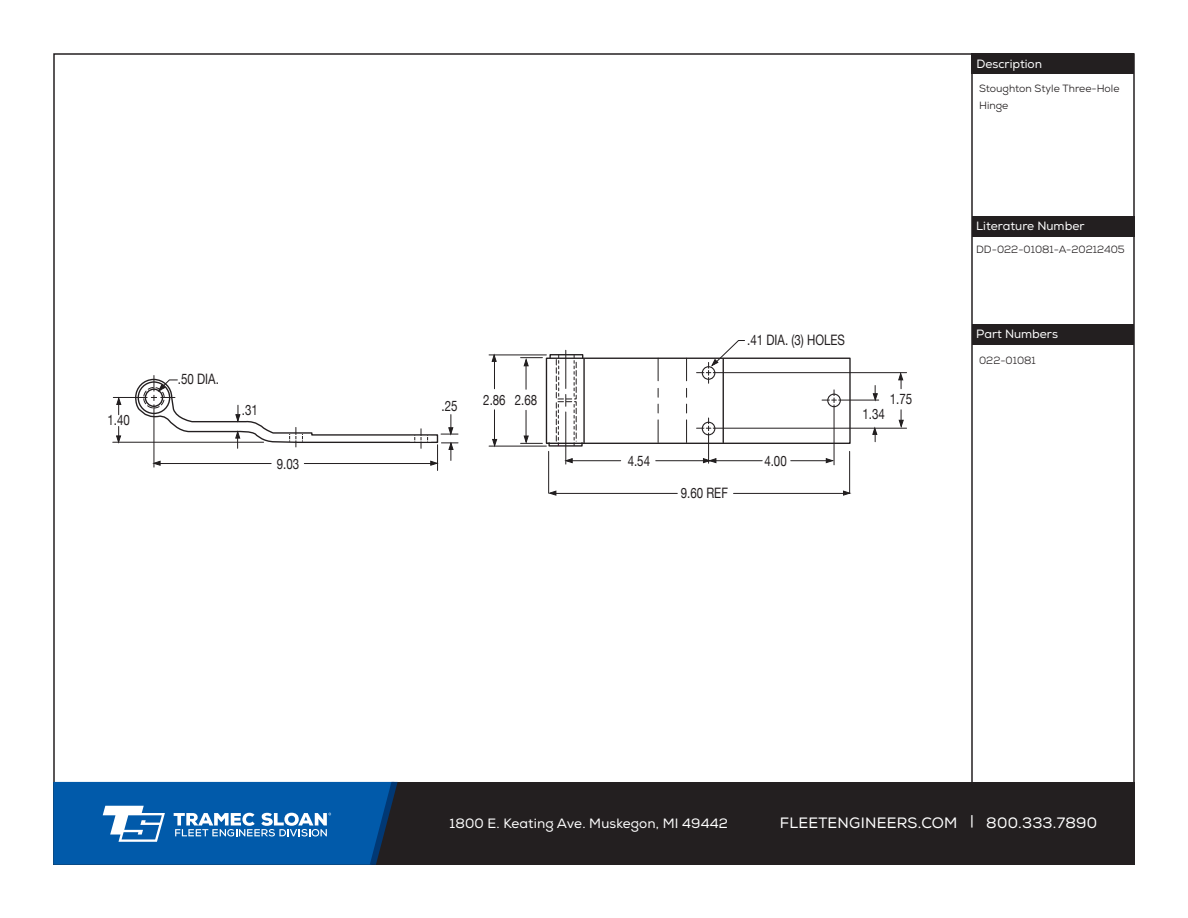
<style>
.page{position:relative;width:1188px;height:918px;background:#fff}
.page>*{position:absolute;margin:0;border:0;box-sizing:border-box;transform-origin:0 0}
.t1{font:15px "Nexa";letter-spacing:.015em;color:#fff}
.t2{font:14.4px "Helvetica Neue";color:#231f20;scale:.8 1}
.t3{font:13.5px "Nexa";letter-spacing:.01em;color:#fff}
.t4{font:12px "Nexa";color:#fff}
.t5{font:10.5px/16.5px "Nexa";color:#231f20}
</style>
<div class="page">
<div style="left:53px;top:782px;width:1082px;height:83px;background:#231f20"></div>
<svg style="left:53px;top:782px;width:345px;height:83px"></svg>
<hr style="left:971px;top:55px;width:2px;height:734px;background:#231f20">
<div style="left:971px;top:53px;width:163px;height:21px;background:#231f20"></div>
<div style="left:972px;top:216px;width:163px;height:20px;background:#231f20"></div>
<div style="left:973px;top:324px;width:161px;height:20px;background:#231f20"></div>
<hr style="left:113px;top:397px;width:62px;height:1px;background:#231f20">
<svg style="left:826px;top:458px;width:7px;height:5px"></svg>
<svg style="left:566px;top:458px;width:6px;height:5px"></svg>
<svg style="left:703px;top:458px;width:13px;height:5px"></svg>
<div style="left:702px;top:422px;width:13px;height:13px;border:1px solid #231f20;border-radius:50%"></div>
<hr style="left:697px;top:428px;width:210px;height:1px;background:#231f20">
<hr style="left:708px;top:418px;width:1px;height:45px;background:#231f20">
<div style="left:702px;top:366px;width:13px;height:14px;border:1px solid #231f20;border-radius:50%"></div>
<hr style="left:697px;top:372px;width:210px;height:1px;background:#231f20">
<hr style="left:113px;top:442px;width:151px;height:1px;background:#231f20">
<hr style="left:154px;top:376px;width:1px;height:91px;background:#231f20">
<div style="left:546px;top:358px;width:305px;height:86px;border:1px solid #231f20"></div>
<hr style="left:565px;top:412px;width:1px;height:52px;background:#231f20">
<hr style="left:565px;top:350px;width:1px;height:38px;background:#231f20">
<svg style="left:116px;top:426px;width:5px;height:16px"></svg>
<svg style="left:117px;top:398px;width:4px;height:17px"></svg>
<hr style="left:567px;top:460px;width:54px;height:1px;background:#231f20">
<hr style="left:656px;top:460px;width:106px;height:1px;background:#231f20">
<hr style="left:791px;top:460px;width:40px;height:1px;background:#231f20">
<hr style="left:489px;top:355px;width:57px;height:1px;background:#231f20">
<hr style="left:489px;top:446px;width:57px;height:1px;background:#231f20">
<svg style="left:708px;top:340px;width:37px;height:43px"></svg>
<svg style="left:134px;top:378px;width:324px;height:92px"></svg>
<svg style="left:873px;top:428px;width:4px;height:14px"></svg>
<svg style="left:873px;top:386px;width:4px;height:14px"></svg>
<svg style="left:899px;top:373px;width:4px;height:16px"></svg>
<svg style="left:899px;top:410px;width:4px;height:17px"></svg>
<svg style="left:492px;top:439px;width:5px;height:7px"></svg>
<svg style="left:492px;top:355px;width:4px;height:34px"></svg>
<hr style="left:494px;top:410px;width:1px;height:34px;background:#231f20">
<svg style="left:521px;top:436px;width:21px;height:8px"></svg>
<svg style="left:521px;top:357px;width:21px;height:32px"></svg>
<hr style="left:526px;top:410px;width:1px;height:31px;background:#231f20">
<div style="left:704px;top:369px;width:9px;height:8px;border:2px solid #fff;border-radius:50%"></div>
<div style="left:827px;top:394px;width:14px;height:13px;border:1px solid #231f20;border-radius:50%"></div>
<hr style="left:822px;top:400px;width:57px;height:1px;background:#231f20">
<hr style="left:834px;top:390px;width:1px;height:75px;background:#231f20">
<div style="left:830px;top:396px;width:8px;height:9px;border:2px solid #fff;border-radius:50%"></div>
<div style="left:704px;top:424px;width:9px;height:9px;border:2px solid #fff;border-radius:50%"></div>
<hr style="left:583px;top:359px;width:2px;height:83px;background:#231f20">
<hr style="left:723px;top:359px;width:1px;height:83px;background:#231f20">
<svg style="left:658px;top:358px;width:1px;height:23px"></svg>
<svg style="left:658px;top:420px;width:1px;height:22px"></svg>
<svg style="left:686px;top:358px;width:1px;height:23px"></svg>
<svg style="left:686px;top:420px;width:1px;height:22px"></svg>
<div style="left:549px;top:354px;width:34px;height:5px;border:1px solid #231f20"></div>
<div style="left:548px;top:442px;width:35px;height:5px;border:1px solid #231f20"></div>
<div style="left:556px;top:401px;width:21px;height:40px;border:1px dashed #231f20"></div>
<svg style="left:574px;top:355px;width:1px;height:91px"></svg>
<svg style="left:558px;top:355px;width:1px;height:91px"></svg>
<svg style="left:843px;top:491px;width:7px;height:4px"></svg>
<svg style="left:550px;top:491px;width:6px;height:4px"></svg>
<hr style="left:551px;top:493px;width:126px;height:1px;background:#231f20">
<hr style="left:734px;top:493px;width:112px;height:1px;background:#231f20">
<hr style="left:548px;top:451px;width:1px;height:42px;background:#231f20">
<hr style="left:849px;top:451px;width:1px;height:42px;background:#231f20">
<p class="t2" style="left:107px;top:409px;width:30px">1.40</p>
<p class="t2" style="left:178px;top:369px;width:53px">.50 DIA.</p>
<p class="t2" style="left:242px;top:399px;width:22px">.31</p>
<p class="t2" style="left:442px;top:396px;width:22px">.25</p>
<p class="t2" style="left:747px;top:329px;width:124px">.41 DIA. (3) HOLES</p>
<p class="t2" style="left:483px;top:390px;width:69px">2.86 2.68</p>
<p class="t2" style="left:890px;top:389px;width:30px">1.75</p>
<p class="t2" style="left:863px;top:403px;width:30px">1.34</p>
<p class="t2" style="left:277px;top:453px;width:30px">9.03</p>
<p class="t2" style="left:764px;top:450px;width:30px">4.00</p>
<p class="t2" style="left:628px;top:450px;width:30px">4.54</p>
<p class="t2" style="left:681px;top:483px;width:60px">9.60 REF</p>
<p class="t4" style="left:976px;top:56px;width:67px">Description</p>
<p class="t5" style="left:979px;top:80px;width:142px">Stoughton Style Three-Hole<br>Hinge</p>
<p class="t4" style="left:976px;top:219px;width:110px">Literature Number</p>
<p class="t5" style="left:976px;top:242px;width:150px">DD-022-01081-A-20212405</p>
<p class="t4" style="left:976px;top:327px;width:83px">Part Numbers</p>
<p class="t5" style="left:979px;top:352px;width:58px">022-01081</p>
<p class="t3" style="left:450px;top:815px;width:280px">1800 E. Keating Ave. Muskegon, MI 49442</p>
<p class="t1" style="left:780px;top:814px;width:319px">FLEETENGINEERS.COM | 800.333.7890</p>
</div>
